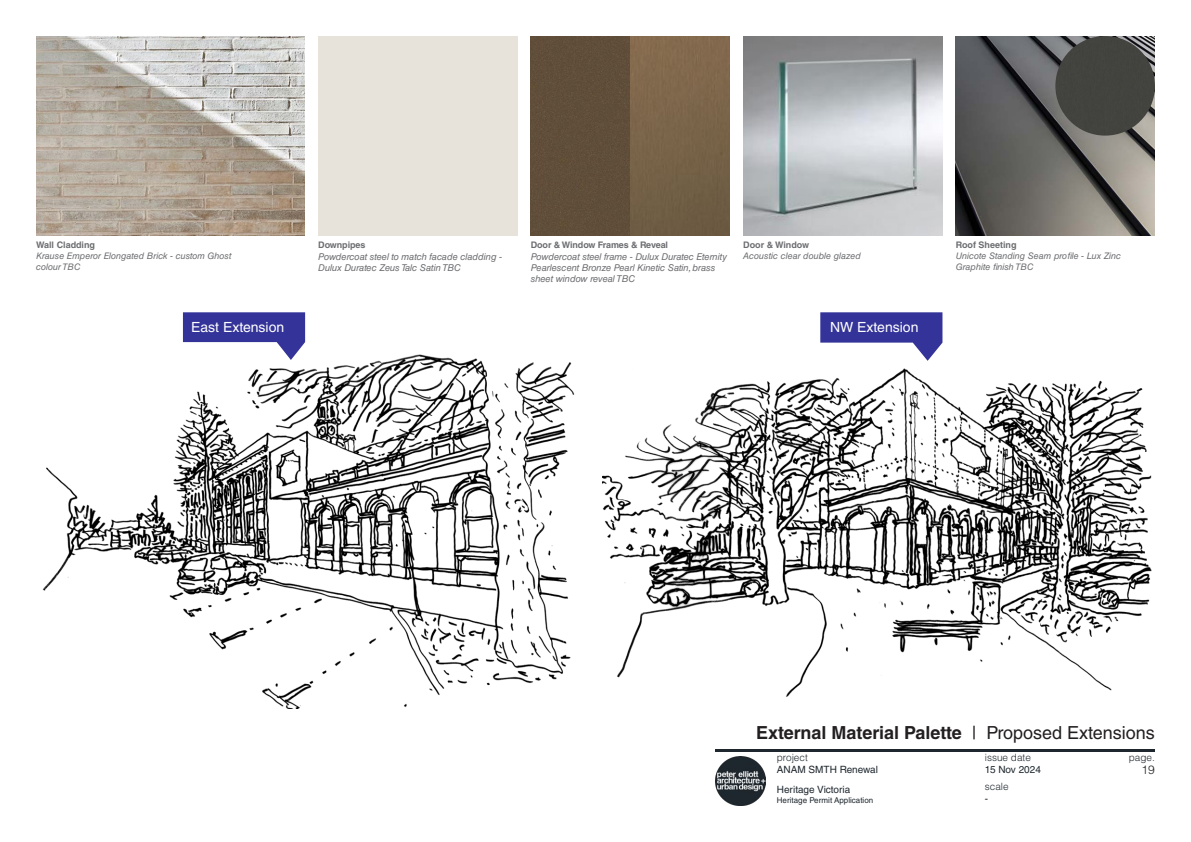
<style>
.page{position:relative;width:1191px;height:842px;background:#fff}
.page>*{position:absolute;margin:0;border:0;box-sizing:border-box;transform-origin:0 0}
.t1{font:700 18px "Helvetica LT Std";color:#231f20}
.t2{font:14px "Helvetica LT Std";color:#fff}
.t3{font:300 12px "Helvetica LT Std";color:#231f20}
.t4{font:10px/20px "Helvetica LT Std";color:#1e272e}
.t5{font:300 10px "Helvetica LT Std";color:#1e272e}
.t6{font:italic 9.4px/11.3px "Helvetica LT Std";letter-spacing:-.01em;color:#6c6d70}
.t7{font:italic 9px/11px "Helvetica LT Std";color:#6c6d70}
.t8{font:700 9px "Helvetica LT Std";letter-spacing:-.01em;color:#6c6d70}
.t9{font:8px "Helvetica LT Std";color:#1e272e}
.s1{font-weight:400}
</style>
<div class="page">
<hr style="left:716px;top:748px;width:439px;height:3px;background:#1e272e">
<img style="left:716px;top:756px;width:49px;height:50px">
<img style="left:602px;top:329px;width:550px;height:368px">
<img style="left:42px;top:327px;width:533px;height:382px">
<img style="left:955px;top:36px;width:200px;height:199px">
<img style="left:743px;top:36px;width:199px;height:199px">
<img style="left:36px;top:36px;width:269px;height:199px">
<svg style="left:183px;top:312px;width:122px;height:48px"></svg>
<svg style="left:820px;top:312px;width:122px;height:49px"></svg>
<div style="left:531px;top:36px;width:99px;height:199px;background:#604e3a"></div>
<div style="left:1055px;top:36px;width:100px;height:100px;background:#42433e;border-radius:50px"></div>
<img style="left:630px;top:36px;width:100px;height:199px">
<p class="t8" style="left:36px;top:240px;width:61px">Wall Cladding</p>
<p class="t7" style="left:36px;top:251px;width:197px">Krause Emperor Elongated Brick - custom Ghost colour TBC</p>
<p class="t8" style="left:318px;top:240px;width:49px">Downpipes</p>
<p class="t6" style="left:318px;top:251px;width:185px">Powdercoat steel to match facade cladding -<br>Dulux Duratec Zeus Talc Satin TBC</p>
<p class="t8" style="left:531px;top:240px;width:139px">Door &amp; Window Frames &amp; Reveal</p>
<p class="t6" style="left:531px;top:251px;width:198px">Powdercoat steel frame - Dulux Duratec Eternity<br>Pearlescent Bronze Pearl Kinetic Satin, brass sheet window reveal TBC</p>
<p class="t8" style="left:743px;top:240px;width:67px">Door &amp; Window</p>
<p class="t7" style="left:743px;top:251px;width:119px">Acoustic clear double glazed</p>
<p class="t8" style="left:955px;top:240px;width:62px">Roof Sheeting</p>
<p class="t7" style="left:955px;top:251px;width:167px">Unicote Standing Seam profile - Lux Zinc<br>Graphite finish TBC</p>
<p class="t2" style="left:191px;top:319px;width:95px">East Extension</p>
<p class="t2" style="left:830px;top:319px;width:90px">NW Extension</p>
<p class="t1" style="left:756px;top:721px;width:400px">External Material Palette <span class="s1">| Proposed Extensions</span></p>
<p class="t5" style="left:777px;top:752px;width:32px">project</p>
<p class="t5" style="left:984px;top:752px;width:48px">issue date</p>
<p class="t5" style="left:1128px;top:752px;width:28px">page.</p>
<p class="t5" style="left:984px;top:780px;width:25px">scale</p>
<p class="t4" style="left:777px;top:759px;width:103px">ANAM SMTH Renewal<br>Heritage Victoria</p>
<p class="t9" style="left:777px;top:795px;width:98px">Heritage Permit Application</p>
<p class="t4" style="left:984px;top:759px;width:58px">15 Nov 2024</p>
<p class="t3" style="left:1141px;top:762px;width:15px">19</p>
<p class="t4" style="left:984px;top:788px;width:5px">-</p>
</div>
